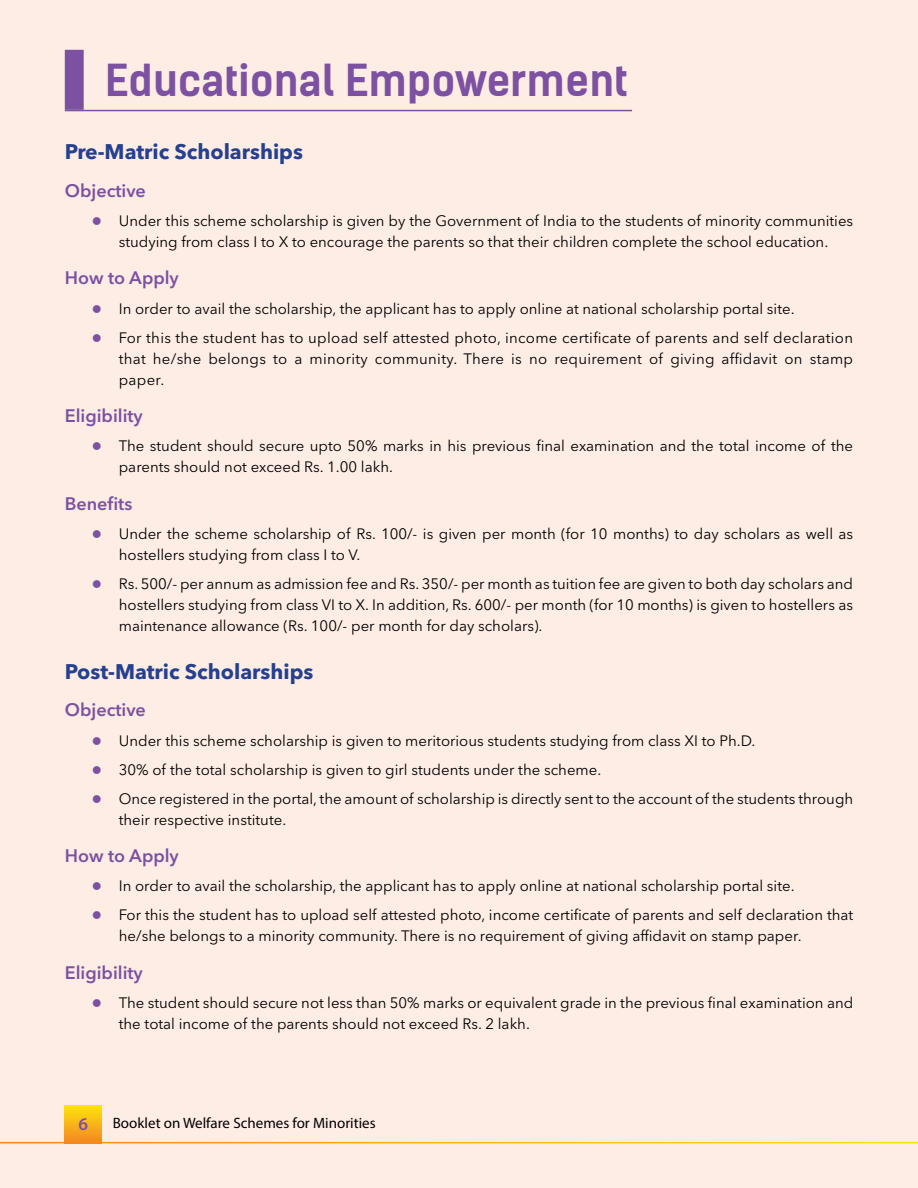
<style>
.page{position:relative;width:918px;height:1188px;background:#feede5}
.page>*{position:absolute;margin:0;border:0;box-sizing:border-box;transform-origin:0 0}
.t1{font:700 42px "Kelson Sans";color:#7c51a1}
.t2{font:700 21px "Avenir Next LT Pro";color:#25408f}
.t3{font:600 18px "Avenir Next LT Pro";color:#7c51a1}
.t4{font:600 18px "Myriad Pro";color:#7c51a1}
.t5{font:15px/21px "Avenir Next LT Pro";color:#000}
.t6{font:15px/21px "Avenir Next LT Pro";letter-spacing:.02em;color:#000}
.t7{font:15px "Myriad Pro";color:#000}
</style>
<div class="page">
<div style="left:65px;top:1105px;width:37px;height:38px;background:linear-gradient(to bottom,#fee408,#f58824)"></div>
<hr style="left:0;top:1142px;width:918px;height:1px;background:#fff">
<div style="left:65px;top:50px;width:19px;height:60px;background:#7c51a1"></div>
<hr style="left:65px;top:110px;width:567px;height:1px;background:#7c51a1">
<h1 class="t1" style="left:105px;top:55px;width:524px">Educational Empowerment</h1>
<h2 class="t2" style="left:65px;top:139px;width:240px">Pre-Matric Scholarships</h2>
<p class="t3" style="left:65px;top:180px;width:83px">Objective</p>
<p class="t5" style="left:119px;top:210px;width:736px">Under this scheme scholarship is given by the Government of India to the students of minority communities studying from class I to X to encourage the parents so that their children complete the school education.</p>
<p class="t3" style="left:65px;top:267px;width:116px">How to Apply</p>
<p class="t5" style="left:119px;top:294px;width:736px;line-height:29.1px">In order to avail the scholarship, the applicant has to apply online at national scholarship portal site.<br>For this the student has to upload self attested photo, income certificate of parents and self declaration</p>
<p class="t6" style="left:119px;top:348px;width:736px">that he/she belongs to a minority community. There is no requirement of giving affidavit on stamp paper.</p>
<p class="t3" style="left:65px;top:405px;width:80px">Eligibility</p>
<p class="t5" style="left:119px;top:435px;width:736px">The student should secure upto 50% marks in his previous final examination and the total income of the parents should not exceed Rs. 1.00 lakh.</p>
<p class="t3" style="left:65px;top:492px;width:69px">Benefits</p>
<p class="t5" style="left:119px;top:523px;width:736px">Under the scheme scholarship of Rs. 100/- is given per month (for 10 months) to day scholars as well as hostellers studying from class I to V.</p>
<p class="t5" style="left:119px;top:573px;width:736px;text-align:justify">Rs. 500/- per annum as admission fee and Rs. 350/- per month as tuition fee are given to both day scholars and hostellers studying from class VI to X. In addition, Rs. 600/- per month (for 10 months) is given to hostellers as maintenance allowance (Rs. 100/- per month for day scholars).</p>
<h2 class="t2" style="left:65px;top:659px;width:250px">Post-Matric Scholarships</h2>
<p class="t3" style="left:65px;top:699px;width:83px">Objective</p>
<p class="t5" style="left:119px;top:726px;width:736px;line-height:29.1px">Under this scheme scholarship is given to meritorious students studying from class XI to Ph.D.<br>30% of the total scholarship is given to girl students under the scheme.<br>Once registered in the portal, the amount of scholarship is directly sent to the account of the students through</p>
<p class="t5" style="left:119px;top:809px;width:169px">their respective institute.</p>
<p class="t3" style="left:65px;top:845px;width:116px">How to Apply</p>
<p class="t5" style="left:119px;top:871px;width:736px;line-height:29.1px">In order to avail the scholarship, the applicant has to apply online at national scholarship portal site.<br>For this the student has to upload self attested photo, income certificate of parents and self declaration that</p>
<p class="t5" style="left:119px;top:926px;width:684px">he/she belongs to a minority community. There is no requirement of giving affidavit on stamp paper.</p>
<p class="t3" style="left:65px;top:962px;width:80px">Eligibility</p>
<p class="t5" style="left:119px;top:992px;width:736px">The student should secure not less than 50% marks or equivalent grade in the previous final examination and the total income of the parents should not exceed Rs. 2 lakh.</p>
<p class="t4" style="left:79px;top:1113px;width:11px">6</p>
<p class="t7" style="left:113px;top:1114px;width:265px">Booklet on Welfare Schemes for Minorities</p>
</div>
